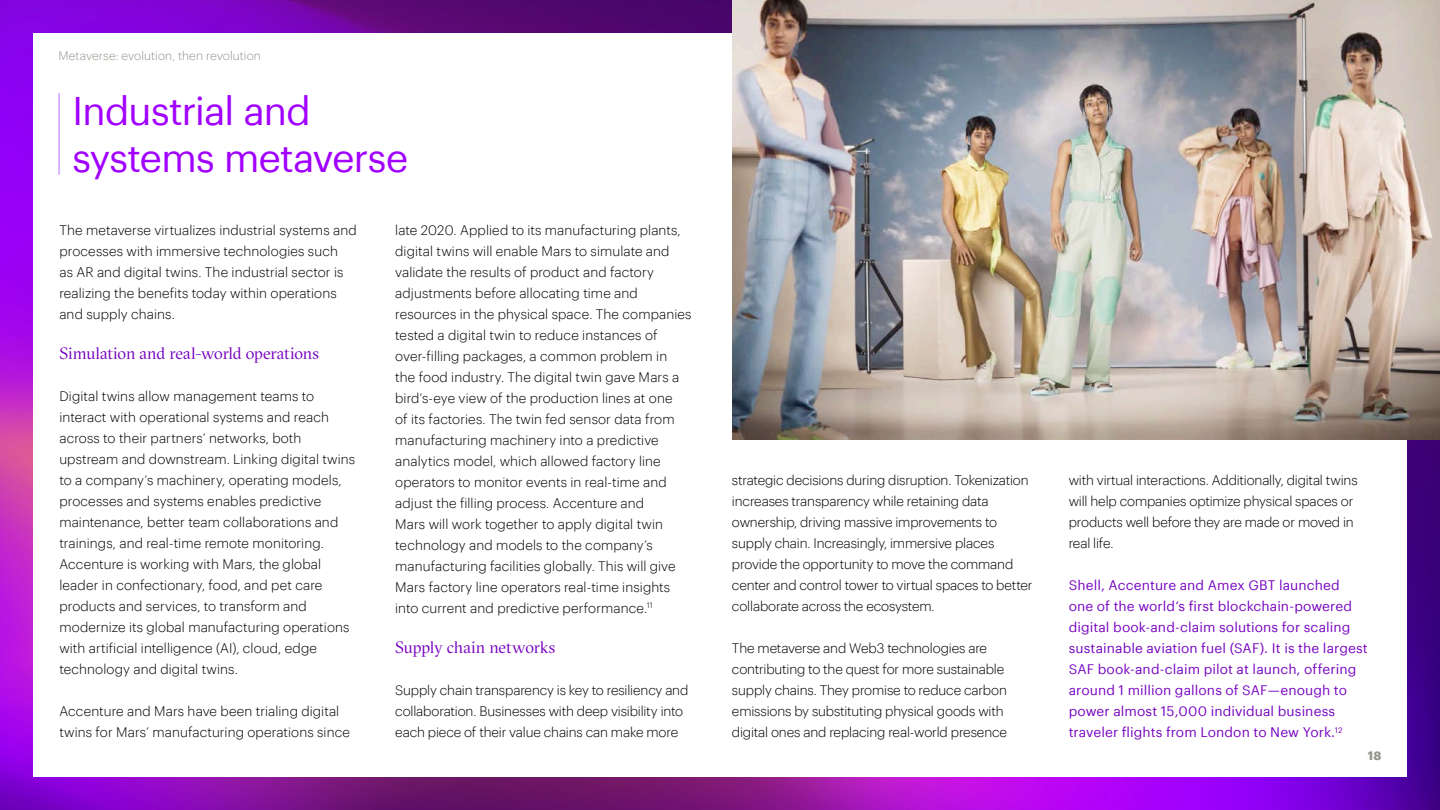
<style>
.page{position:relative;width:1440px;height:810px;background:#fff}
.page>*{position:absolute;margin:0;border:0;box-sizing:border-box;transform-origin:0 0}
.H4_Trend_title_-_Lar{font:39px/46.8px "Graphik";letter-spacing:-.03em;color:#a100ff}
.Sectra_Book_-_Body_T{font:16.5px "GT Sectra Fine";letter-spacing:-.01em;color:#7500c0}
.Body{font:300 13.5px/21px "Graphik";color:#000}
.Body-2{font:13.5px/21px "Graphik";letter-spacing:.01em;color:#7500c0}
.t1{font:300 12px "Graphik";letter-spacing:.005em;color:#96968c}
.t2{font:700 12px "Graphik";color:#96968c}
</style>
<div class="page">
<img style="left:0;top:0;width:1440px;height:810px">
<div style="left:33px;top:33px;width:1374px;height:744px;background:#fff"></div>
<hr style="left:58px;top:93px;width:2px;height:82px;background:#be82ff">
<img style="left:732px;top:0;width:708px;height:440px">
<p class="t1" style="left:58px;top:47px;width:204px">Metaverse: evolution, then revolution</p>
<p class="H4_Trend_title_-_Lar" style="left:72px;top:84px;width:338px">Industrial and systems metaverse</p>
<p class="Body" style="left:59px;top:218px;width:299px">The metaverse virtualizes industrial systems and processes with immersive technologies such<br>as AR and digital twins. The industrial sector is realizing the benefits today within operations and supply chains.</p>
<p class="Sectra_Book_-_Body_T" style="left:59px;top:344px;width:261px">Simulation and real-world operations</p>
<p class="Body" style="left:59px;top:385px;width:297px">Digital twins allow management teams to interact with operational systems and reach across to their partners’ networks, both upstream and downstream. Linking digital twins to a company’s machinery, operating models, processes and systems enables predictive maintenance, better team collaborations and trainings, and real-time remote monitoring.</p>
<p class="Body" style="left:59px;top:553px;width:292px">Accenture is working with Mars, the global leader in confectionary, food, and pet care products and services, to transform and modernize its global manufacturing operations with artificial intelligence (AI), cloud, edge technology and digital twins.</p>
<p class="Body" style="left:59px;top:700px;width:292px">Accenture and Mars have been trialing digital twins for Mars’ manufacturing operations since</p>
<p class="Body" style="left:395px;top:218px;width:298px">late 2020. Applied to its manufacturing plants, digital twins will enable Mars to simulate and validate the results of product and factory adjustments before allocating time and resources in the physical space. The companies tested a digital twin to reduce instances of over-filling packages, a common problem in<br>the food industry. The digital twin gave Mars a bird’s-eye view of the production lines at one<br>of its factories. The twin fed sensor data from manufacturing machinery into a predictive analytics model, which allowed factory line operators to monitor events in real-time and adjust the filling process. Accenture and<br>Mars will work together to apply digital twin technology and models to the company’s manufacturing facilities globally. This will give Mars factory line operators real-time insights into current and predictive performance.<sup>11</sup></p>
<p class="Sectra_Book_-_Body_T" style="left:395px;top:638px;width:161px">Supply chain networks</p>
<p class="Body" style="left:395px;top:679px;width:295px">Supply chain transparency is key to resiliency and collaboration. Businesses with deep visibility into each piece of their value chains can make more</p>
<p class="Body" style="left:732px;top:469px;width:302px">strategic decisions during disruption. Tokenization increases transparency while retaining data ownership, driving massive improvements to supply chain. Increasingly, immersive places provide the opportunity to move the command center and control tower to virtual spaces to better collaborate across the ecosystem.</p>
<p class="Body" style="left:732px;top:637px;width:277px">The metaverse and Web3 technologies are contributing to the quest for more sustainable supply chains. They promise to reduce carbon emissions by substituting physical goods with digital ones and replacing real-world presence</p>
<p class="Body" style="left:1069px;top:469px;width:290px">with virtual interactions. Additionally, digital twins will help companies optimize physical spaces or products well before they are made or moved in real life.</p>
<p class="Body-2" style="left:1069px;top:574px;width:301px">Shell, Accenture and Amex GBT launched<br>one of the world’s first blockchain-powered digital book-and-claim solutions for scaling sustainable aviation fuel (SAF). It is the largest SAF book-and-claim pilot at launch, offering around 1 million gallons of SAF—enough to power almost 15,000 individual business traveler flights from London to New York.<sup>12</sup></p>
<p class="t2" style="left:1368px;top:746px;width:15px">18</p>
</div>
